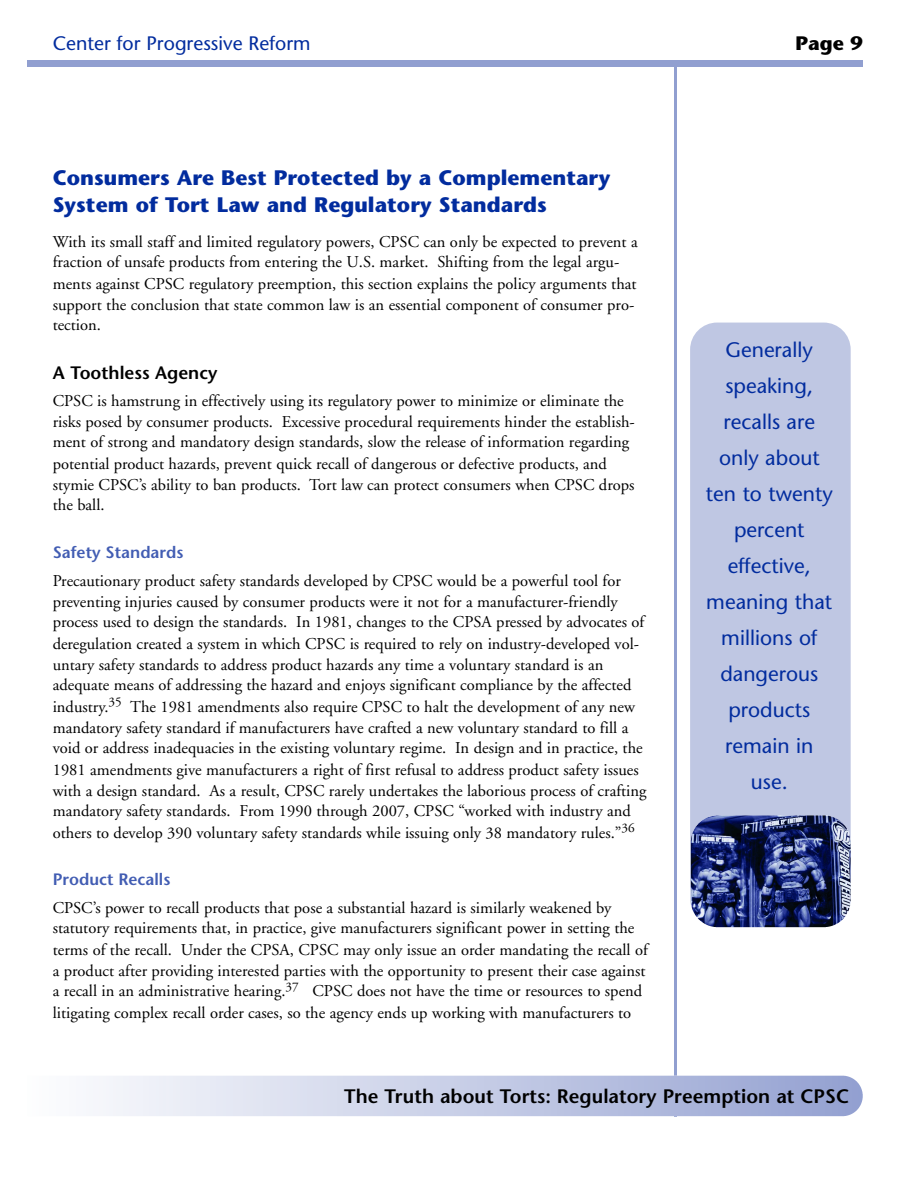
<style>
.page{position:relative;width:918px;height:1188px;background:#fff}
.page>*{position:absolute;margin:0;border:0;box-sizing:border-box;transform-origin:0 0}
.t1{font:21px/36px "Stone Sans";color:#022c9e;text-align:center}
.t2{font:700 21px/27px "Stone Sans";color:#022c9e}
.t3{font:600 19.5px "Stone Sans";color:#000}
.t4{font:19.5px "Stone Sans";color:#022c9e}
.t5{font:700 19.5px "Stone Sans";color:#000}
.t6{font:600 18px "Stone Sans";color:#000}
.t7{font:16.5px/21px "Adobe Garamond";color:#000}
.t8{font:600 16.5px "Stone Sans";color:#425db3}
</style>
<div class="page">
<hr style="left:674px;top:66px;width:3px;height:1050px;background:#919fd0">
<img style="left:103px;top:1076px;width:760px;height:40px">
<div style="left:27px;top:61px;width:836px;height:6px;background:#919fd0"></div>
<div style="left:690px;top:323px;width:161px;height:581px;background:#bfc7e3"></div>
<svg style="left:691px;top:815px;width:12px;height:108px"></svg>
<img style="left:703px;top:815px;width:148px;height:112px">
<p class="t4" style="left:53px;top:36px;width:259px">Center for Progressive Reform</p>
<p class="t5" style="left:795px;top:36px;width:69px">Page 9</p>
<p class="t2" style="left:53px;top:166px;width:559px">Consumers Are Best Protected by a Complementary<br>System of Tort Law and Regulatory Standards</p>
<p class="t7" style="left:53px;top:232px;width:587px">With its small staff and limited regulatory powers, CPSC can only be expected to prevent a fraction of unsafe products from entering the U.S. market. Shifting from the legal argu&shy;ments against CPSC regulatory preemption, this section explains the policy arguments that support the conclusion that state common law is an essential component of consumer pro&shy;tection.</p>
<p class="t6" style="left:53px;top:365px;width:166px">A Toothless Agency</p>
<p class="t7" style="left:53px;top:391px;width:584px">CPSC is hamstrung in effectively using its regulatory power to minimize or eliminate the risks posed by consumer products. Excessive procedural requirements hinder the establish&shy;ment of strong and mandatory design standards, slow the release of information regarding potential product hazards, prevent quick recall of dangerous or defective products, and stymie CPSC’s ability to ban products. Tort law can protect consumers when CPSC drops the ball.</p>
<p class="t8" style="left:53px;top:546px;width:132px">Safety Standards</p>
<p class="t7" style="left:53px;top:571px;width:595px">Precautionary product safety standards developed by CPSC would be a powerful tool for preventing injuries caused by consumer products were it not for a manufacturer-friendly process used to design the standards. In 1981, changes to the CPSA pressed by advocates of deregulation created a system in which CPSC is required to rely on industry-developed vol&shy;untary safety standards to address product hazards any time a voluntary standard is an adequate means of addressing the hazard and enjoys significant compliance by the affected industry.<sup>35</sup> The 1981 amendments also require CPSC to halt the development of any new mandatory safety standard if manufacturers have crafted a new voluntary standard to fill a void or address inadequacies in the existing voluntary regime. In design and in practice, the 1981 amendments give manufacturers a right of first refusal to address product safety issues with a design standard. As a result, CPSC rarely undertakes the laborious process of crafting mandatory safety standards. From 1990 through 2007, CPSC “worked with industry and others to develop 390 voluntary safety standards while issuing only 38 mandatory rules.”<sup>36</sup></p>
<p class="t8" style="left:53px;top:873px;width:119px">Product Recalls</p>
<p class="t7" style="left:53px;top:898px;width:597px">CPSC’s power to recall products that pose a substantial hazard is similarly weakened by statutory requirements that, in practice, give manufacturers significant power in setting the terms of the recall. Under the CPSA, CPSC may only issue an order mandating the recall of a product after providing interested parties with the opportunity to present their case against a recall in an administrative hearing.<sup>37</sup> CPSC does not have the time or resources to spend litigating complex recall order cases, so the agency ends up working with manufacturers to</p>
<p class="t1" style="left:706px;top:334px;width:128px">Generally speaking, recalls are only about ten to twenty percent effective, meaning that millions of dangerous products remain in use.</p>
<p class="t3" style="left:344px;top:1088px;width:506px">The Truth about Torts: Regulatory Preemption at CPSC</p>
</div>
